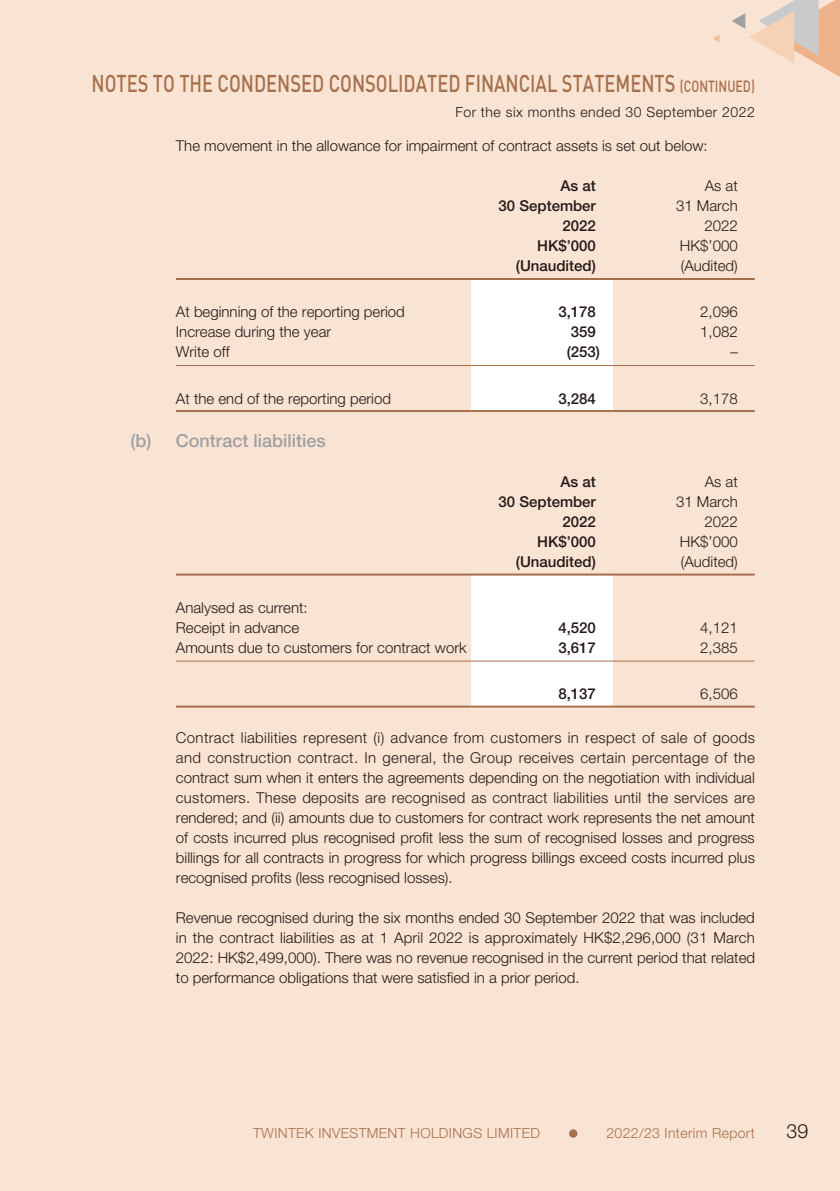
<style>
.page{position:relative;width:840px;height:1191px;background:#fff}
.page>*{position:absolute;margin:0;border:0;box-sizing:border-box;transform-origin:0 0}
.t1{font:500 24px "DIN Pro";color:#a6704c;scale:.76 1}
.t2{font:300 19.6px "Helvetica Neue LT Std";color:#231916}
.t3{font:500 18px "Helvetica Neue LT Std";color:#a0a0a1}
.t4{font:300 15px/20px "Helvetica Neue LT Std";color:#231916;text-align:right}
.t5{font:500 15px/20px "Helvetica Neue LT Std";color:#231916;text-align:right}
.t6{font:300 14px "Helvetica Neue LT Std";letter-spacing:.025em;color:#a6704c}
.t7{font:300 14px "Helvetica Neue LT Std";letter-spacing:.035em;color:#231916}
.s1{font-size:16px}
</style>
<div class="page">
<div style="left:0;top:0;width:839px;height:1191px;background:#f9e4d4"></div>
<svg style="left:713px;top:35px;width:6px;height:7px"></svg>
<svg style="left:732px;top:0;width:107px;height:77px"></svg>
<svg style="left:568px;top:1129px;width:9px;height:8px"></svg>
<div style="left:471px;top:280px;width:141px;height:130px;background:#fff"></div>
<hr style="left:176px;top:278px;width:295px;height:2px;background:#a6704c">
<hr style="left:471px;top:278px;width:141px;height:2px;background:#a6704c">
<hr style="left:612px;top:278px;width:142px;height:2px;background:#a6704c">
<hr style="left:176px;top:365px;width:295px;height:1px;background:#a6704c">
<hr style="left:471px;top:365px;width:141px;height:1px;background:#a6704c">
<hr style="left:612px;top:365px;width:142px;height:1px;background:#a6704c">
<hr style="left:176px;top:410px;width:295px;height:2px;background:#a6704c">
<hr style="left:471px;top:410px;width:141px;height:2px;background:#a6704c">
<hr style="left:612px;top:410px;width:142px;height:2px;background:#a6704c">
<div style="left:471px;top:575px;width:141px;height:130px;background:#fff"></div>
<hr style="left:176px;top:573px;width:295px;height:2px;background:#a6704c">
<hr style="left:471px;top:573px;width:141px;height:2px;background:#a6704c">
<hr style="left:612px;top:573px;width:142px;height:2px;background:#a6704c">
<hr style="left:176px;top:660px;width:295px;height:1px;background:#a6704c">
<hr style="left:471px;top:660px;width:141px;height:1px;background:#a6704c">
<hr style="left:612px;top:660px;width:142px;height:1px;background:#a6704c">
<hr style="left:176px;top:705px;width:295px;height:2px;background:#a6704c">
<hr style="left:471px;top:705px;width:141px;height:2px;background:#a6704c">
<hr style="left:612px;top:705px;width:142px;height:2px;background:#a6704c">
<h1 class="t1" style="left:92px;top:64px;width:873px">NOTES TO THE CONDENSED CONSOLIDATED FINANCIAL STATEMENTS <span class="s1">(CONTINUED)</span></h1>
<p class="t7" style="left:455px;top:103px;width:301px">For the six months ended 30 September 2022</p>
<p class="t4" style="left:176px;top:136px;width:533px">The movement in the allowance for impairment of contract assets is set out below:</p>
<p class="t5" style="left:498px;top:176px;width:99px">As at<br>30 September<br>2022</p>
<p class="t4" style="left:675px;top:176px;width:63px">As at<br>31 March<br>2022</p>
<p class="t5" style="left:537px;top:236px;width:60px">HK$’000</p>
<p class="t4" style="left:679px;top:236px;width:59px">HK$’000</p>
<p class="t5" style="left:515px;top:256px;width:82px">(Unaudited)</p>
<p class="t4" style="left:680px;top:256px;width:58px">(Audited)</p>
<p class="t4" style="left:176px;top:302px;width:230px">At beginning of the reporting period</p>
<p class="t5" style="left:558px;top:302px;width:39px">3,178</p>
<p class="t4" style="left:699px;top:302px;width:39px">2,096</p>
<p class="t4" style="left:176px;top:322px;width:157px">Increase during the year</p>
<p class="t5" style="left:570px;top:322px;width:27px">359</p>
<p class="t4" style="left:700px;top:322px;width:39px">1,082</p>
<p class="t4" style="left:176px;top:342px;width:55px">Write off</p>
<p class="t5" style="left:566px;top:342px;width:35px">(253)</p>
<p class="t4" style="left:730px;top:342px;width:9px">–</p>
<p class="t4" style="left:176px;top:388px;width:216px">At the end of the reporting period</p>
<p class="t5" style="left:558px;top:388px;width:39px">3,284</p>
<p class="t4" style="left:699px;top:388px;width:39px">3,178</p>
<p class="t3" style="left:130px;top:430px;width:197px">(b) Contract liabilities</p>
<p class="t5" style="left:498px;top:471px;width:99px">As at<br>30 September<br>2022</p>
<p class="t4" style="left:675px;top:471px;width:63px">As at<br>31 March<br>2022</p>
<p class="t5" style="left:537px;top:531px;width:60px">HK$’000</p>
<p class="t4" style="left:679px;top:531px;width:59px">HK$’000</p>
<p class="t5" style="left:515px;top:551px;width:82px">(Unaudited)</p>
<p class="t4" style="left:680px;top:551px;width:58px">(Audited)</p>
<p class="t4" style="left:176px;top:597px;width:133px;text-align:left">Analysed as current:<br>Receipt in advance</p>
<p class="t5" style="left:558px;top:617px;width:39px">4,520</p>
<p class="t4" style="left:699px;top:617px;width:39px">4,121</p>
<p class="t4" style="left:176px;top:637px;width:292px">Amounts due to customers for contract work</p>
<p class="t5" style="left:558px;top:637px;width:39px">3,617</p>
<p class="t4" style="left:700px;top:637px;width:39px">2,385</p>
<p class="t5" style="left:558px;top:683px;width:39px">8,137</p>
<p class="t4" style="left:699px;top:683px;width:39px">6,506</p>
<p class="t4" style="left:176px;top:727px;width:580px;text-align:justify">Contract liabilities represent (i) advance from customers in respect of sale of goods and construction contract. In general, the Group receives certain percentage of the contract sum when it enters the agreements depending on the negotiation with individual customers. These deposits are recognised as contract liabilities until the services are rendered; and (ii) amounts due to customers for contract work represents the net amount of costs incurred plus recognised profit less the sum of recognised losses and progress billings for all contracts in progress for which progress billings exceed costs incurred plus recognised profits (less recognised losses).</p>
<p class="t4" style="left:176px;top:907px;width:580px;text-align:justify">Revenue recognised during the six months ended 30 September 2022 that was included in the contract liabilities as at 1 April 2022 is approximately HK$2,296,000 (31 March 2022: HK$2,499,000). There was no revenue recognised in the current period that related to performance obligations that were satisfied in a prior period.</p>
<p class="t6" style="left:253px;top:1124px;width:288px">TWINTEK INVESTMENT HOLDINGS LIMITED</p>
<p class="t6" style="left:606px;top:1124px;width:150px">2022/23 Interim Report</p>
<h2 class="t2" style="left:786px;top:1119px;width:23px">39</h2>
</div>
